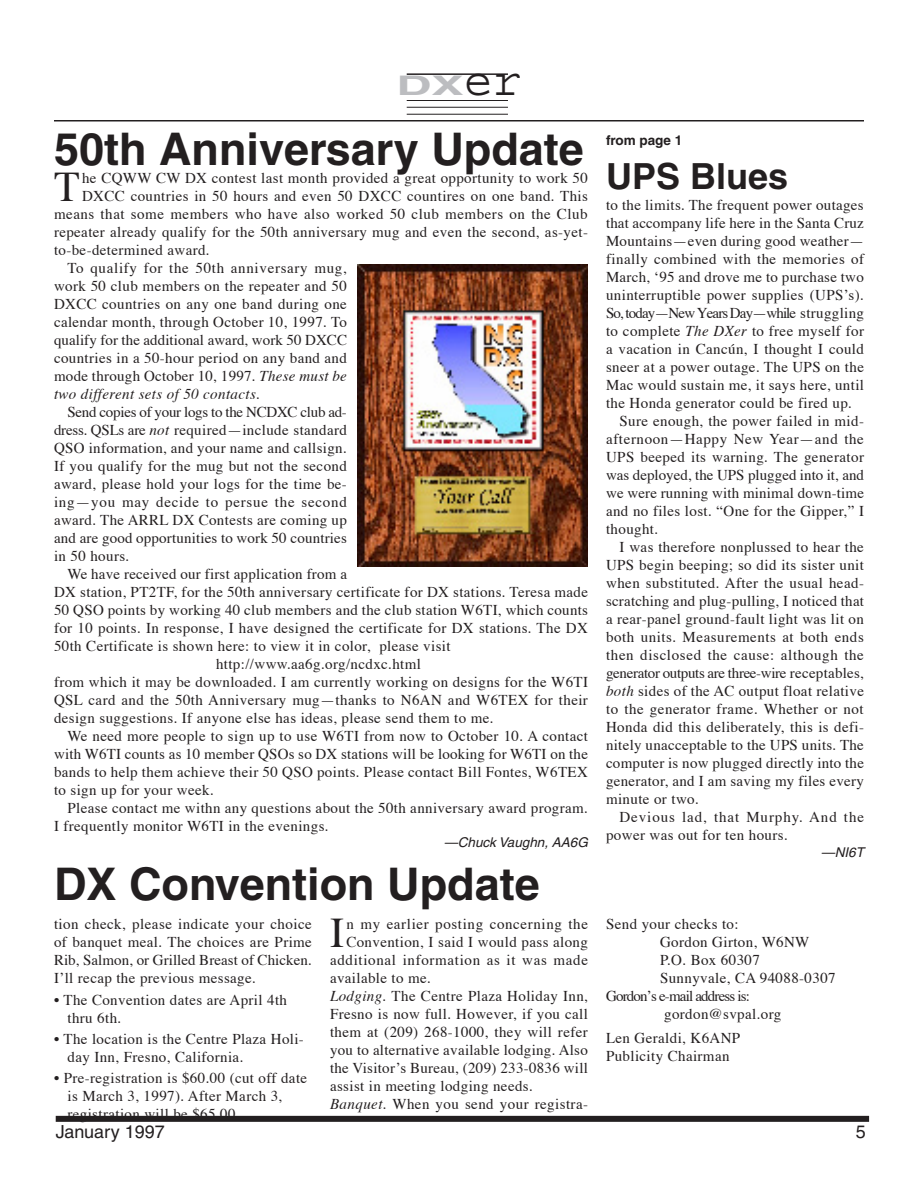
<style>
.page{position:relative;width:918px;height:1188px;background:#fff}
.page>*{position:absolute;margin:0;border:0;box-sizing:border-box;transform-origin:0 0}
.News_headline{font:700 45px "Helvetica";color:#231f20}
.News_1st_para{font:42.15px "Times";color:#231f20}
.News_headline-2{font:700 36px "Helvetica";color:#231f20}
.t1{font:700 27px "Helvetica";color:#bcbdc0;scale:1.8 1}
.t2{font:18px "Helvetica";color:#231f20}
.News_std_para{font:15px/18px "Times";letter-spacing:.025em;color:#231f20;text-align:justify}
.News_1st_para-2{font:15px/18px "Times";letter-spacing:.025em;color:#231f20;text-align:justify}
.minutes{font:15px/18px "Times";letter-spacing:.025em;color:#231f20}
.News_std_para-2{font:15px/18px "Times";letter-spacing:.06em;color:#231f20}
.News_1st_para-3{font:15px "Times";letter-spacing:.045em;color:#231f20}
.News_1st_para-4{font:15px "Times";letter-spacing:-.055em;color:#231f20}
.Credit_line{font:italic 13.5px "Helvetica";color:#231f20}
.From_Page{font:700 13.5px "Helvetica";color:#231f20}
.s1{font-family:"Courier";font-weight:400;font-size:48px;color:#231f20}
.s2{font-style:italic}
</style>
<div class="page">
<div style="left:56px;top:1116px;width:813px;height:6px;background:#231f20"></div>
<hr style="left:54px;top:120px;width:810px;height:2px;background:#231f20">
<hr style="left:407px;top:114px;width:101px;height:1px;background:#231f20">
<hr style="left:407px;top:107px;width:101px;height:1px;background:#231f20">
<hr style="left:407px;top:100px;width:101px;height:1px;background:#231f20">
<hr style="left:407px;top:73px;width:101px;height:2px;background:#231f20">
<img style="left:358px;top:264px;width:230px;height:302px">
<h3 class="t1" style="left:396px;top:69px;width:71px">DX<span class="s1">er</span></h3>
<p class="News_headline" style="left:54px;top:121px;width:531px">50th Anniversary Update</p>
<p class="News_1st_para" style="left:54px;top:147px;width:27px">T</p>
<p class="News_1st_para-2" style="left:82px;top:167px;width:507px">he CQWW CW DX contest last month provided a great opportunity to work 50</p>
<p class="News_1st_para-2" style="left:82px;top:185px;width:507px">DXCC countries in 50 hours and even 50 DXCC countires on one band. This</p>
<p class="News_1st_para-2" style="left:54px;top:203px;width:535px">means that some members who have also worked 50 club members on the Club</p>
<p class="News_1st_para-2" style="left:54px;top:221px;width:536px">repeater already qualify for the 50th anniversary mug and even the second, as-yet-</p>
<p class="News_1st_para-2" style="left:54px;top:239px;width:157px">to-be-determined award.</p>
<p class="News_std_para" style="left:54px;top:257px;width:295px;text-indent:14px">To qualify for the 50th anniversary mug, work 50 club members on the repeater and 50<br>DXCC countries on any one band during one calendar month, through October 10, 1997. To qualify for the additional award, work 50 DXCC countries in a 50-hour period on any band and mode through October 10, 1997. <span class="s2">These must be two different sets of 50 contacts</span>.</p>
<p class="News_std_para" style="left:54px;top:401px;width:295px;text-indent:14px">Send copies of your logs to the NCDXC club ad&shy;dress. QSLs are <span class="s2">not</span> required—include standard QSO information, and your name and callsign.<br>If you qualify for the mug but not the second award, please hold your logs for the time be&shy;ing—you may decide to persue the second award. The ARRL DX Contests are coming up and are good opportunities to work 50 countries in 50 hours.</p>
<p class="News_std_para" style="left:54px;top:563px;width:536px;text-align:left;text-indent:14px">We have received our first application from a<br>DX station, PT2TF, for the 50th anniversary certificate for DX stations. Teresa made 50 QSO points by working 40 club members and the club station W6TI, which counts for 10 points. In response, I have designed the certificate for DX stations. The DX 50th Certificate is shown here: to view it in color, please visit</p>
<p class="News_std_para" style="left:216px;top:653px;width:207px">http://www.aa6g.org/ncdxc.html</p>
<p class="News_1st_para-2" style="left:54px;top:671px;width:536px">from which it may be downloaded. I am currently working on designs for the W6TI QSL card and the 50th Anniversary mug—thanks to N6AN and W6TEX for their design suggestions. If anyone else has ideas, please send them to me.</p>
<p class="News_std_para" style="left:54px;top:725px;width:536px;text-indent:14px">We need more people to sign up to use W6TI from now to October 10. A contact with W6TI counts as 10 member QSOs so DX stations will be looking for W6TI on the bands to help them achieve their 50 QSO points. Please contact Bill Fontes, W6TEX to sign up for your week.</p>
<p class="News_std_para" style="left:54px;top:797px;width:536px;text-indent:14px">Please contact me withn any questions about the 50th anniversary award program.<br>I frequently monitor W6TI in the evenings.</p>
<p class="Credit_line" style="left:444px;top:834px;width:145px">—Chuck Vaughn, AA6G</p>
<p class="News_headline" style="left:54px;top:857px;width:487px">DX Convention Update</p>
<p class="News_1st_para" style="left:330px;top:894px;width:16px">I</p>
<p class="News_1st_para-2" style="left:346px;top:914px;width:243px">n my earlier posting concerning the</p>
<p class="News_1st_para-2" style="left:54px;top:914px;width:259px">tion check, please indicate your choice of banquet meal. The choices are Prime Rib, Salmon, or Grilled Breast of Chicken.</p>
<p class="News_1st_para-2" style="left:54px;top:968px;width:203px">I’ll recap the previous message.</p>
<p class="minutes" style="left:68px;top:989px;width:221px;text-indent:-14px">• The Convention dates are April 4th thru 6th.</p>
<p class="minutes" style="left:68px;top:1028px;width:238px;text-indent:-14px">• The location is the Centre Plaza Holi&shy;day Inn, Fresno, California.</p>
<p class="minutes" style="left:68px;top:1068px;width:241px;text-indent:-14px">• Pre-registration is $60.00 (cut off date is March 3, 1997). After March 3, registration will be $65.00.</p>
<p class="News_1st_para-2" style="left:346px;top:932px;width:243px">Convention, I said I would pass along</p>
<p class="News_1st_para-3" style="left:330px;top:946px;width:260px">additional information as it was made</p>
<p class="News_1st_para-2" style="left:330px;top:968px;width:103px">available to me.</p>
<p class="News_1st_para-2" style="left:330px;top:986px;width:260px"><span class="s2">Lodging.</span> The Centre Plaza Holiday Inn, Fresno is now full. However, if you call them at (209) 268-1000, they will refer you to alternative available lodging. Also the Visitor’s Bureau, (209) 233-0836 will assist in meeting lodging needs.</p>
<p class="News_1st_para-2" style="left:330px;top:1094px;width:259px"><span class="s2">Banquet</span>. When you send your registra-</p>
<p class="From_Page" style="left:606px;top:132px;width:78px">from page 1</p>
<p class="News_headline-2" style="left:606px;top:154px;width:184px">UPS Blues</p>
<p class="News_std_para" style="left:606px;top:195px;width:259px">to the limits. The frequent power outages that accompany life here in the Santa Cruz Mountains—even during good weather— finally combined with the memories of March, ‘95 and drove me to purchase two uninterruptible power supplies (UPS’s).<br>So, today—New Years Day—while struggling to complete <span class="s2">The DXer</span> to free myself for a vacation in Cancún, I thought I could sneer at a power outage. The UPS on the Mac would sustain me, it says here, until the Honda generator could be fired up.</p>
<p class="News_std_para" style="left:606px;top:411px;width:259px;text-indent:14px">Sure enough, the power failed in mid&shy;afternoon—Happy New Year—and the UPS beeped its warning. The generator was deployed, the UPS plugged into it, and we were running with minimal down-time and no files lost. “One for the Gipper,” I thought.</p>
<p class="News_std_para" style="left:606px;top:537px;width:259px;text-indent:14px">I was therefore nonplussed to hear the UPS begin beeping; so did its sister unit when substituted. After the usual head&shy;scratching and plug-pulling, I noticed that a rear-panel ground-fault light was lit on both units. Measurements at both ends then disclosed the cause: although the generator outputs are three-wire receptables, <span class="s2">both</span> sides of the AC output float relative to the generator frame. Whether or not Honda did this deliberately, this is defi&shy;nitely unacceptable to the UPS units. The computer is now plugged directly into the generator, and I am saving my files every minute or two.</p>
<p class="News_std_para-2" style="left:606px;top:807px;width:260px;text-indent:14px">Devious lad, that Murphy. And the power was out for ten hours.</p>
<p class="Credit_line" style="left:821px;top:844px;width:44px">—NI6T</p>
<p class="News_1st_para-2" style="left:606px;top:914px;width:134px">Send your checks to:</p>
<p class="News_1st_para-2" style="left:660px;top:932px;width:151px">Gordon Girton, W6NW</p>
<p class="News_1st_para-2" style="left:660px;top:950px;width:101px">P.O. Box 60307</p>
<p class="News_1st_para-2" style="left:660px;top:968px;width:177px">Sunnyvale, CA 94088-0307</p>
<p class="News_1st_para-4" style="left:606px;top:982px;width:145px">Gordon’s e-mail address is:</p>
<p class="News_1st_para-2" style="left:664px;top:1004px;width:119px">gordon@svpal.org</p>
<p class="News_1st_para-2" style="left:606px;top:1028px;width:136px">Len Geraldi, K6ANP</p>
<p class="News_1st_para-2" style="left:606px;top:1046px;width:125px">Publicity Chairman</p>
<p class="t2" style="left:56px;top:1121px;width:111px">January 1997</p>
<p class="t2" style="left:856px;top:1121px;width:12px">5</p>
</div>
